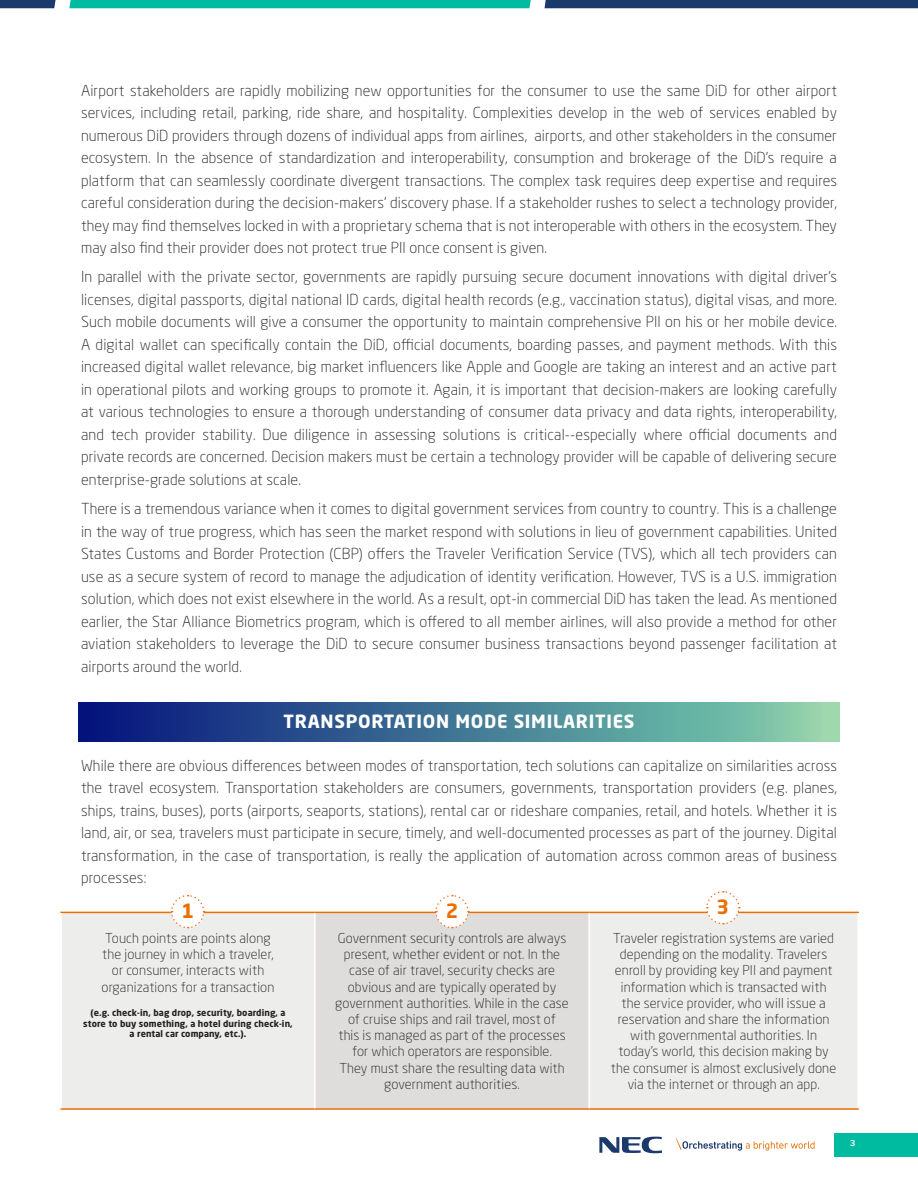
<style>
.page{position:relative;width:918px;height:1188px;background:#fff}
.page>*{position:absolute;margin:0;border:0;box-sizing:border-box;transform-origin:0 0}
.Bullets{font:700 19.5px "Neo Sans W1 G";color:#eb6e00}
.Section_titles{font:700 18px "Neo Sans W1 G";letter-spacing:.04em;color:#fff}
.t1{font:300 15px/22.5px "Neo Sans W1 G";letter-spacing:.01em;color:#231f20;text-align:justify}
.t2{font:300 13.5px/16.2px "Neo Sans W1 G";letter-spacing:.01em;color:#231f20;text-align:center}
.t3{font:700 9px/10.8px "Neo Sans W1 G";letter-spacing:.01em;color:#231f20;text-align:center}
.t4{font:600 9px "Proxima Nova";color:#fff}
</style>
<div class="page">
<div style="left:834px;top:1133px;width:84px;height:24px;background:#00bba0"></div>
<div style="left:69px;top:0;width:462px;height:8px;background:#00bba0"></div>
<svg style="left:0;top:0;width:56px;height:8px"></svg>
<div style="left:545px;top:0;width:373px;height:8px;background:#1a3a6c"></div>
<svg style="left:599px;top:1136px;width:63px;height:17px"></svg>
<svg style="left:676px;top:1138px;width:139px;height:13px"></svg>
<svg style="left:78px;top:702px;width:762px;height:39px;background:#437694"></svg>
<div style="left:62px;top:913px;width:795px;height:195px;background:#ededec"></div>
<div style="left:315px;top:912px;width:274px;height:197px;background:#dedddc"></div>
<hr style="left:60px;top:912px;width:255px;height:1px;background:#eb6e00">
<hr style="left:315px;top:912px;width:274px;height:1px;background:#eb6e00">
<hr style="left:589px;top:912px;width:270px;height:1px;background:#eb6e00">
<hr style="left:60px;top:1108px;width:255px;height:2px;background:#eb6e00">
<hr style="left:315px;top:1108px;width:274px;height:2px;background:#eb6e00">
<hr style="left:589px;top:1108px;width:270px;height:2px;background:#eb6e00">
<hr style="left:314px;top:913px;width:2px;height:195px;background:#fff">
<hr style="left:588px;top:913px;width:2px;height:195px;background:#fff">
<svg style="left:170px;top:894px;width:35px;height:35px"></svg>
<svg style="left:435px;top:894px;width:35px;height:35px"></svg>
<svg style="left:705px;top:891px;width:35px;height:34px"></svg>
<p class="t1" style="left:81px;top:79px;width:758px">Airport stakeholders are rapidly mobilizing new opportunities for the consumer to use the same DiD for other airport services, including retail, parking, ride share, and hospitality. Complexities develop in the web of services enabled by numerous DiD providers through dozens of individual apps from airlines, airports, and other stakeholders in the consumer ecosystem. In the absence of standardization and interoperability, consumption and brokerage of the DiD’s require a platform that can seamlessly coordinate divergent transactions. The complex task requires deep expertise and requires careful consideration during the decision-makers’ discovery phase. If a stakeholder rushes to select a technology provider, they may find themselves locked in with a proprietary schema that is not interoperable with others in the ecosystem. They may also find their provider does not protect true PII once consent is given.</p>
<p class="t1" style="left:81px;top:266px;width:758px">In parallel with the private sector, governments are rapidly pursuing secure document innovations with digital driver’s licenses, digital passports, digital national ID cards, digital health records (e.g., vaccination status), digital visas, and more.<br>Such mobile documents will give a consumer the opportunity to maintain comprehensive PII on his or her mobile device.<br>A digital wallet can specifically contain the DiD, official documents, boarding passes, and payment methods. With this increased digital wallet relevance, big market influencers like Apple and Google are taking an interest and an active part in operational pilots and working groups to promote it. Again, it is important that decision-makers are looking carefully at various technologies to ensure a thorough understanding of consumer data privacy and data rights, interoperability, and tech provider stability. Due diligence in assessing solutions is critical--especially where official documents and private records are concerned. Decision makers must be certain a technology provider will be capable of delivering secure enterprise-grade solutions at scale.</p>
<p class="t1" style="left:81px;top:497px;width:758px">There is a tremendous variance when it comes to digital government services from country to country. This is a challenge in the way of true progress, which has seen the market respond with solutions in lieu of government capabilities. United States Customs and Border Protection (CBP) offers the Traveler Verification Service (TVS), which all tech providers can use as a secure system of record to manage the adjudication of identity verification. However, TVS is a U.S. immigration solution, which does not exist elsewhere in the world. As a result, opt-in commercial DiD has taken the lead. As mentioned earlier, the Star Alliance Biometrics program, which is offered to all member airlines, will also provide a method for other aviation stakeholders to leverage the DiD to secure consumer business transactions beyond passenger facilitation at airports around the world.</p>
<p class="Section_titles" style="left:284px;top:710px;width:352px">TRANSPORTATION MODE SIMILARITIES</p>
<p class="t1" style="left:81px;top:754px;width:758px">While there are obvious differences between modes of transportation, tech solutions can capitalize on similarities across the travel ecosystem. Transportation stakeholders are consumers, governments, transportation providers (e.g. planes, ships, trains, buses), ports (airports, seaports, stations), rental car or rideshare companies, retail, and hotels. Whether it is land, air, or sea, travelers must participate in secure, timely, and well-documented processes as part of the journey. Digital transformation, in the case of transportation, is really the application of automation across common areas of business processes:</p>
<p class="Bullets" style="left:181px;top:898px;width:14px">1</p>
<p class="Bullets" style="left:446px;top:898px;width:14px">2</p>
<p class="Bullets" style="left:717px;top:894px;width:14px">3</p>
<p class="t2" style="left:102px;top:930px;width:174px">Touch points are points along the journey in which a traveler, or consumer, interacts with organizations for a transaction</p>
<p class="t3" style="left:83px;top:1007px;width:211px">(e.g. check-in, bag drop, security, boarding, a store to buy something, a hotel during check-in, a rental car company, etc.).</p>
<p class="t2" style="left:335px;top:930px;width:235px">Government security controls are always present, whether evident or not. In the case of air travel, security checks are obvious and are typically operated by government authorities. While in the case of cruise ships and rail travel, most of<br>this is managed as part of the processes for which operators are responsible.<br>They must share the resulting data with government authorities.</p>
<p class="t2" style="left:611px;top:930px;width:227px">Traveler registration systems are varied depending on the modality. Travelers enroll by providing key PII and payment information which is transacted with the service provider, who will issue a reservation and share the information with governmental authorities. In today’s world, this decision making by the consumer is almost exclusively done via the internet or through an app.</p>
<p class="t4" style="left:850px;top:1137px;width:7px">3</p>
</div>
